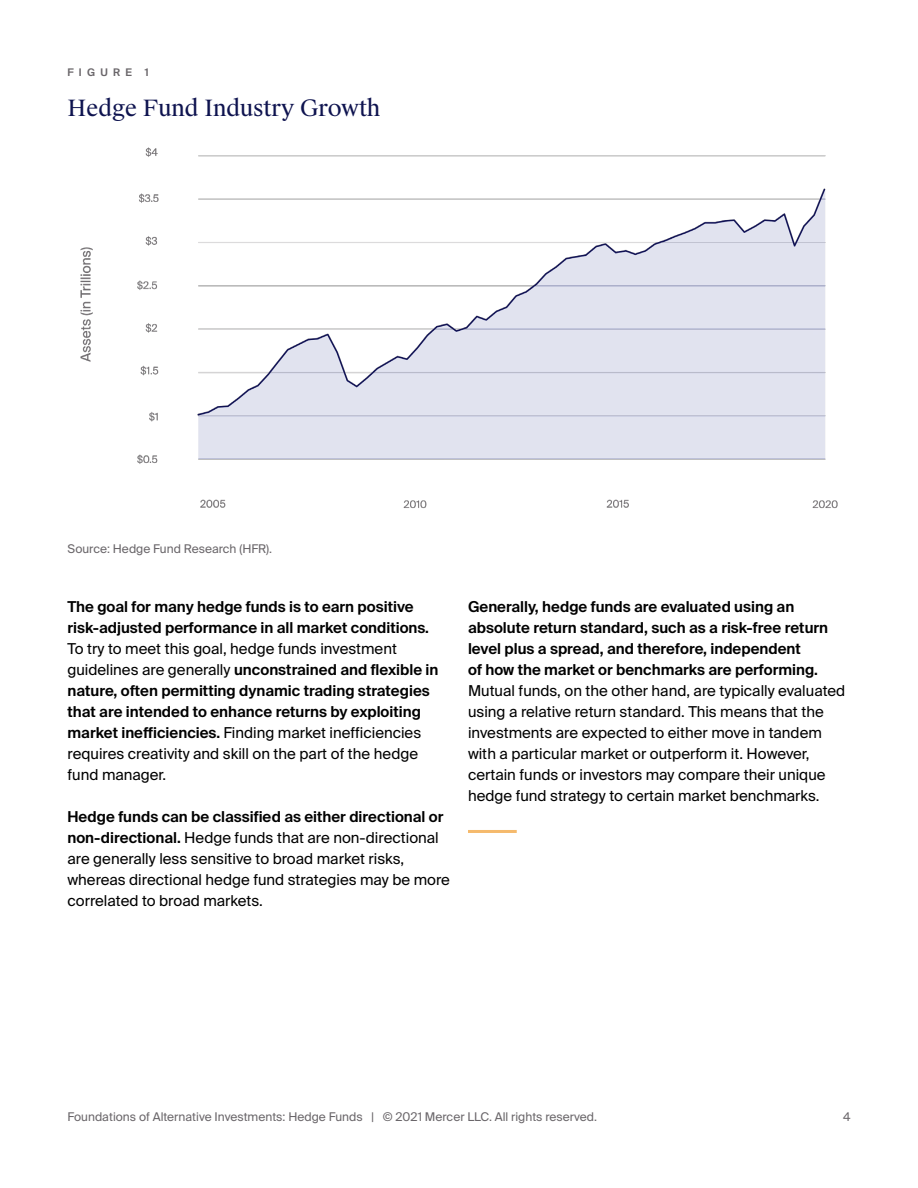
<style>
.page{position:relative;width:918px;height:1188px;background:#fff}
.page>*{position:absolute;margin:0;border:0;box-sizing:border-box;transform-origin:0 0}
.t1{font:22.5px "Suisse Works";color:#0e134f}
.t2{font:15px/21px "Suisse Intl";color:#000}
.t3{font:600 15px/21px "Suisse Intl";color:#000}
.t4{font:12px "Suisse Intl";color:#6a666a}
.t5{font:600 10.5px "Suisse Intl";letter-spacing:.5em;color:#6a666a}
.s1{font-weight:600}
</style>
<div class="page">
<hr style="left:468px;top:830px;width:49px;height:3px;background:#f5ba6d">
<img style="left:80px;top:147px;width:758px;height:362px">
<p class="t5" style="left:68px;top:66px;width:83px">FIGURE 1</p>
<h1 class="t1" style="left:68px;top:94px;width:315px">Hedge Fund Industry Growth</h1>
<p class="t4" style="left:68px;top:542px;width:206px">Source: Hedge Fund Research (HFR).</p>
<p class="t3" style="left:68px;top:596px;width:363px">The goal for many hedge funds is to earn positive risk-adjusted performance in all market conditions.</p>
<p class="t2" style="left:68px;top:638px;width:372px">To try to meet this goal, hedge funds investment guidelines are generally <span class="s1">unconstrained and flexible in nature, often permitting dynamic trading strategies that are intended to enhance returns by exploiting market inefficiencies.</span> Finding market inefficiencies requires creativity and skill on the part of the hedge fund manager.</p>
<p class="t2" style="left:68px;top:806px;width:384px"><span class="s1">Hedge funds can be classified as either directional or non-directional.</span> Hedge funds that are non-directional are generally less sensitive to broad market risks, whereas directional hedge fund strategies may be more correlated to broad markets.</p>
<p class="t3" style="left:468px;top:596px;width:362px">Generally, hedge funds are evaluated using an absolute return standard, such as a risk-free return level plus a spread, and therefore, independent<br>of how the market or benchmarks are performing.</p>
<p class="t2" style="left:468px;top:680px;width:379px">Mutual funds, on the other hand, are typically evaluated using a relative return standard. This means that the investments are expected to either move in tandem with a particular market or outperform it. However, certain funds or investors may compare their unique hedge fund strategy to certain market benchmarks.</p>
<p class="t4" style="left:68px;top:1109px;width:531px">Foundations of Alternative Investments: Hedge Funds | © 2021 Mercer LLC. All rights reserved.</p>
<p class="t4" style="left:843px;top:1109px;width:9px">4</p>
</div>
